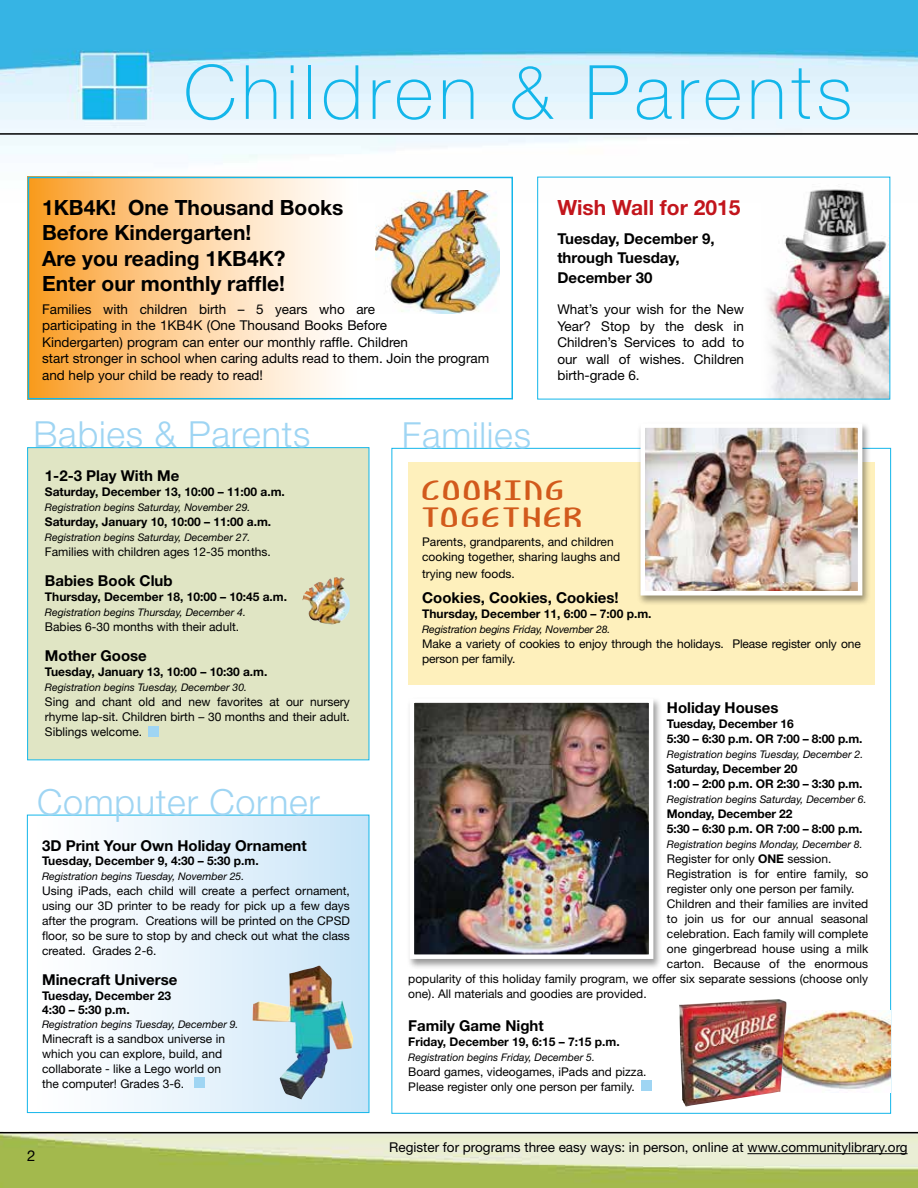
<style>
.page{position:relative;width:918px;height:1188px;background:#fff}
.page>*{position:absolute;margin:0;border:0;box-sizing:border-box;transform-origin:0 0}
.t1{font:100 75px "Helvetica Neue";letter-spacing:.07em;color:#13b6ea}
.t2{font:300 36px "Helvetica Neue";letter-spacing:.02em;color:#9fd5f3}
.t3{font:28.5px/27px "Bendable BRK";letter-spacing:.13em;color:#d25a1c}
.t4{font:700 21px/25.5px "Helvetica Neue";color:#000}
.t5{font:700 21px "Helvetica Neue";color:#c2151c}
.t6{font:700 15px/19.5px "Helvetica Neue";color:#000}
.t7{font:15px "Helvetica Neue";color:#000}
.t8{font:13.5px/16.5px "Helvetica Neue";color:#000}
.t9{font:12px/15px "Helvetica Neue";color:#000}
.t10{font:700 12px/15px "Helvetica Neue";color:#000}
.t11{font:12px/15px "Helvetica Neue";color:#000;text-align:justify}
.t12{font:italic 10.5px "Helvetica Neue";color:#000}
.s1{font-weight:700}
</style>
<div class="page">
<img style="left:0;top:1133px;width:918px;height:55px">
<img style="left:0;top:0;width:918px;height:202px">
<hr style="left:0;top:1132px;width:918px;height:1px;background:#000">
<hr style="left:0;top:133px;width:918px;height:2px;background:#000">
<hr style="left:747px;top:1153px;width:161px;height:1px;background:#000">
<img style="left:760px;top:184px;width:128px;height:213px">
<div style="left:27px;top:447px;width:342px;height:313px;background:#e0e5c4;border:1px solid #13b6ea"></div>
<div style="left:149px;top:726px;width:10px;height:10px;background:#9fd5f3"></div>
<img style="left:302px;top:577px;width:48px;height:48px">
<div style="left:27px;top:815px;width:342px;height:298px;background:linear-gradient(to right,#fff,#c9e5f8)"></div>
<div style="left:27px;top:815px;width:342px;height:298px;border:1px solid #13b6ea"></div>
<div style="left:194px;top:1078px;width:10px;height:10px;background:#9fd5f3"></div>
<img style="left:253px;top:966px;width:100px;height:134px">
<div style="left:642px;top:1080px;width:10px;height:11px;background:#9fd5f3"></div>
<div style="left:406px;top:697px;width:256px;height:273px;background:#000;opacity:.4"></div>
<img style="left:415px;top:703px;width:233px;height:251px">
<div style="left:410px;top:698px;width:243px;height:261px;border:4px solid #fff"></div>
<svg style="left:31px;top:180px;width:326px;height:216px"></svg>
<img style="left:376px;top:190px;width:123px;height:123px">
<div style="left:28px;top:177px;width:485px;height:222px;border:2px solid #13b6ea"></div>
<div style="left:408px;top:462px;width:466px;height:223px;background:#fef0bc"></div>
<div style="left:637px;top:422px;width:234px;height:184px;background:#000;opacity:.4"></div>
<img style="left:646px;top:428px;width:211px;height:163px">
<div style="left:641px;top:423px;width:221px;height:173px;border:4px solid #fff"></div>
<img style="left:787px;top:1010px;width:103px;height:79px">
<img style="left:679px;top:999px;width:108px;height:108px">
<h1 class="t1" style="left:184px;top:49px;width:670px">Children &amp; Parents</h1>
<h3 class="t4" style="left:42px;top:194px;width:303px">1KB4K! One Thousand Books<br>Before Kindergarten!<br>Are you reading 1KB4K?<br>Enter our monthly raffle!</h3>
<p class="t8" style="left:42px;top:300px;width:449px">Families with children birth – 5 years who are<br>participating in the 1KB4K (One Thousand Books Before<br>Kindergarten) program can enter our monthly raffle. Children<br>start stronger in school when caring adults read to them. Join the program and help your child be ready to read!</p>
<h2 class="t2" style="left:34px;top:413px;width:278px">Babies &amp; Parents</h2>
<h2 class="t2" style="left:402px;top:413px;width:131px">Families</h2>
<h3 class="t5" style="left:557px;top:194px;width:185px">Wish Wall for 2015</h3>
<p class="t6" style="left:557px;top:228px;width:159px">Tuesday, December 9, through Tuesday,<br>December 30</p>
<p class="t8" style="left:557px;top:301px;width:188px;text-align:justify">What’s your wish for the New Year? Stop by the desk in Children’s Services to add to our wall of wishes. Children birth-grade 6.</p>
<p class="t6" style="left:45px;top:466px;width:136px">1-2-3 Play With Me</p>
<p class="t10" style="left:45px;top:484px;width:242px">Saturday, December 13, 10:00 – 11:00 a.m.</p>
<p class="t12" style="left:45px;top:501px;width:207px">Registration begins Saturday, November 29.</p>
<p class="t10" style="left:45px;top:514px;width:228px">Saturday, January 10, 10:00 – 11:00 a.m.</p>
<p class="t12" style="left:45px;top:531px;width:207px">Registration begins Saturday, December 27.</p>
<p class="t9" style="left:45px;top:544px;width:228px">Families with children ages 12-35 months.</p>
<p class="t6" style="left:45px;top:571px;width:129px">Babies Book Club</p>
<p class="t10" style="left:45px;top:589px;width:244px">Thursday, December 18, 10:00 – 10:45 a.m.</p>
<p class="t12" style="left:45px;top:606px;width:203px">Registration begins Thursday, December 4.</p>
<p class="t11" style="left:45px;top:619px;width:196px">Babies 6-30 months with their adult.</p>
<p class="t6" style="left:45px;top:646px;width:103px">Mother Goose</p>
<p class="t10" style="left:45px;top:664px;width:224px">Tuesday, January 13, 10:00 – 10:30 a.m.</p>
<p class="t12" style="left:45px;top:681px;width:204px">Registration begins Tuesday, December 30.</p>
<p class="t11" style="left:45px;top:694px;width:307px">Sing and chant old and new favorites at our nursery rhyme lap-sit. Children birth – 30 months and their adult.<br>Siblings welcome.</p>
<h2 class="t2" style="left:37px;top:781px;width:284px">Computer Corner</h2>
<p class="t6" style="left:42px;top:836px;width:266px">3D Print Your Own Holiday Ornament</p>
<p class="t10" style="left:42px;top:853px;width:218px">Tuesday, December 9, 4:30 – 5:30 p.m.</p>
<p class="t12" style="left:42px;top:869px;width:204px">Registration begins Tuesday, November 25.</p>
<p class="t9" style="left:42px;top:883px;width:309px;text-align:justify">Using iPads, each child will create a perfect ornament, using our 3D printer to be ready for pick up a few days after the program. Creations will be printed on the CPSD floor, so be sure to stop by and check out what the class created. Grades 2-6.</p>
<p class="t6" style="left:42px;top:970px;width:137px">Minecraft Universe</p>
<p class="t10" style="left:42px;top:988px;width:131px;line-height:14.2px">Tuesday, December 23<br>4:30 – 5:30 p.m.</p>
<p class="t12" style="left:42px;top:1018px;width:198px">Registration begins Tuesday, December 9.</p>
<p class="t9" style="left:42px;top:1031px;width:184px">Minecraft is a sandbox universe in which you can explore, build, and collaborate - like a Lego world on the computer! Grades 3-6.</p>
<p class="t7" style="left:27px;top:1147px;width:10px">2</p>
<h3 class="t3" style="left:422px;top:478px;width:161px">COOKING<br>TOGETHER</h3>
<p class="t9" style="left:422px;top:534px;width:200px">Parents, grandparents, and children cooking together, sharing laughs and</p>
<p class="t9" style="left:422px;top:566px;width:94px">trying new foods.</p>
<p class="t6" style="left:422px;top:588px;width:198px">Cookies, Cookies, Cookies!</p>
<p class="t10" style="left:422px;top:606px;width:231px">Thursday, December 11, 6:00 – 7:00 p.m.</p>
<p class="t12" style="left:422px;top:623px;width:190px">Registration begins Friday, November 28.</p>
<p class="t9" style="left:422px;top:636px;width:440px">Make a variety of cookies to enjoy through the holidays. Please register only one person per family.</p>
<p class="t6" style="left:667px;top:697px;width:113px">Holiday Houses</p>
<p class="t10" style="left:667px;top:716px;width:197px">Tuesday, December 16<br>5:30 – 6:30 p.m. OR 7:00 – 8:00 p.m.</p>
<p class="t12" style="left:667px;top:748px;width:198px">Registration begins Tuesday, December 2.</p>
<p class="t10" style="left:667px;top:761px;width:197px">Saturday, December 20<br>1:00 – 2:00 p.m. OR 2:30 – 3:30 p.m.</p>
<p class="t12" style="left:667px;top:793px;width:201px">Registration begins Saturday, December 6.</p>
<p class="t10" style="left:667px;top:806px;width:197px">Monday, December 22<br>5:30 – 6:30 p.m. OR 7:00 – 8:00 p.m.</p>
<p class="t12" style="left:667px;top:838px;width:197px">Registration begins Monday, December 8.</p>
<p class="t9" style="left:667px;top:851px;width:166px">Register for only <span class="s1">ONE</span> session.</p>
<p class="t9" style="left:667px;top:866px;width:203px">Registration is for entire family, so</p>
<p class="t9" style="left:667px;top:881px;width:189px">register only one person per family.</p>
<p class="t9" style="left:667px;top:896px;width:203px">Children and their families are invited</p>
<p class="t9" style="left:667px;top:911px;width:203px">to join us for our annual seasonal</p>
<p class="t9" style="left:667px;top:926px;width:203px">celebration. Each family will complete</p>
<p class="t9" style="left:667px;top:941px;width:203px">one gingerbread house using a milk</p>
<p class="t9" style="left:667px;top:956px;width:203px">carton. Because of the enormous</p>
<p class="t9" style="left:408px;top:971px;width:462px">popularity of this holiday family program, we offer six separate sessions (choose only</p>
<p class="t9" style="left:408px;top:986px;width:240px">one). All materials and goodies are provided.</p>
<p class="t6" style="left:408px;top:1015px;width:137px">Family Game Night</p>
<p class="t10" style="left:408px;top:1034px;width:213px">Friday, December 19, 6:15 – 7:15 p.m.</p>
<p class="t12" style="left:408px;top:1051px;width:188px">Registration begins Friday, December 5.</p>
<p class="t9" style="left:408px;top:1064px;width:240px">Board games, videogames, iPads and pizza.<br>Please register only one person per family.</p>
<p class="t8" style="left:389px;top:1139px;width:520px">Register for programs three easy ways: in person, online at www.communitylibrary.org</p>
</div>
